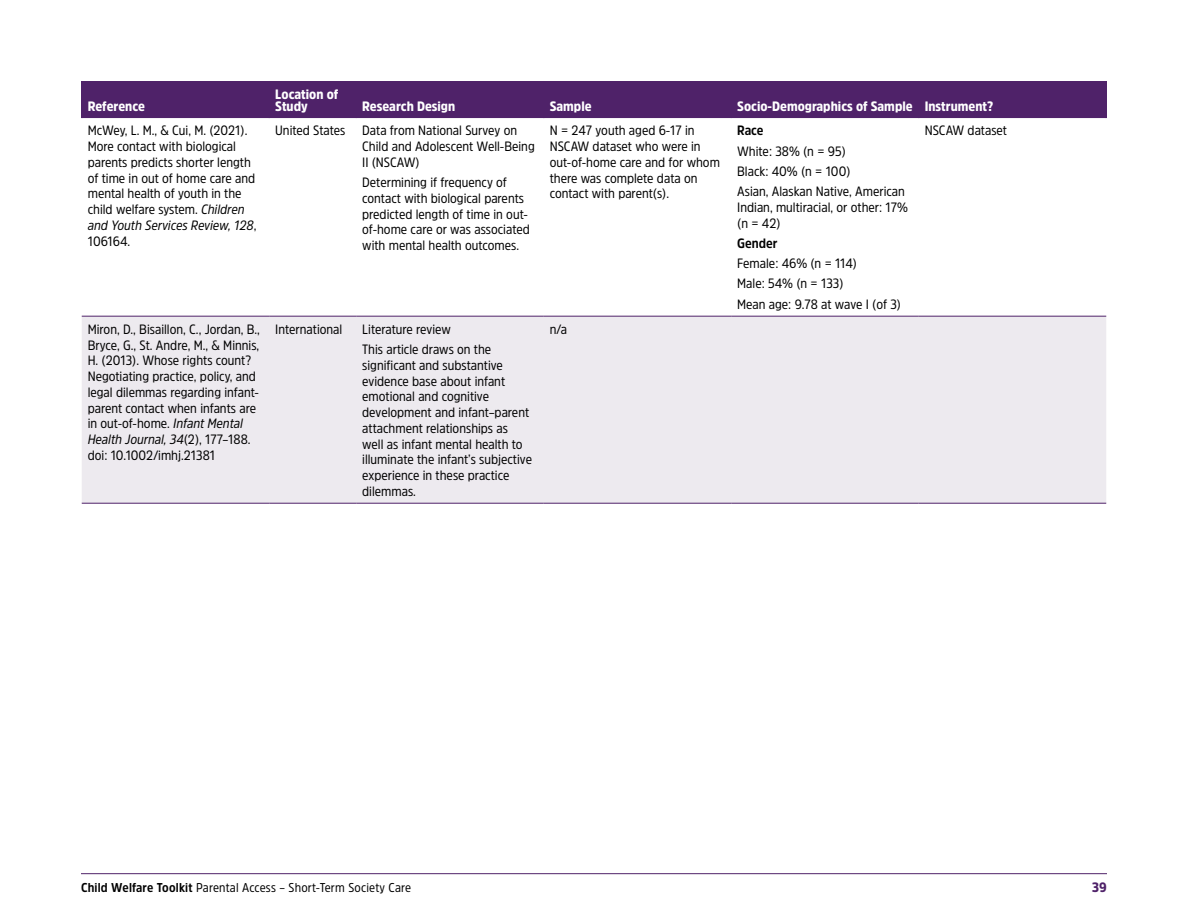
<style>
.page{position:relative;width:1188px;height:918px;background:#fff}
.page>*{position:absolute;margin:0;border:0;box-sizing:border-box;transform-origin:0 0}
.t1{font:13.5px/15.8px "Amsi Pro Narw";color:#000}
.t2{font:900 13.5px/12px "Amsi Pro Narw";color:#fff}
.t3{font:700 13.5px "Amsi Pro Narw";color:#000}
.t4{font:900 13.5px "Amsi Pro Narw";color:#4f2269}
.t5{font:12.75px "Amsi Pro Narw";letter-spacing:.015em;color:#000}
.s1{font-style:italic}
.s2{font-weight:700}
</style>
<div class="page">
<hr style="left:81px;top:873px;width:1026px;height:1px;background:#4f2269">
<div style="left:82px;top:81px;width:1024px;height:37px;background:#4f2269"></div>
<div style="left:82px;top:317px;width:1024px;height:186px;background:#edeaef"></div>
<hr style="left:268px;top:81px;width:2px;height:37px;background:#4f2269">
<hr style="left:543px;top:81px;width:1px;height:37px;background:#4f2269">
<hr style="left:918px;top:81px;width:2px;height:37px;background:#4f2269">
<hr style="left:356px;top:81px;width:1px;height:37px;background:#4f2269">
<hr style="left:731px;top:81px;width:1px;height:37px;background:#4f2269">
<hr style="left:82px;top:316px;width:187px;height:1px;background:#4f2269">
<hr style="left:269px;top:316px;width:87px;height:1px;background:#4f2269">
<hr style="left:356px;top:316px;width:188px;height:1px;background:#4f2269">
<hr style="left:544px;top:316px;width:187px;height:1px;background:#4f2269">
<hr style="left:731px;top:316px;width:188px;height:1px;background:#4f2269">
<hr style="left:919px;top:316px;width:187px;height:1px;background:#4f2269">
<hr style="left:82px;top:503px;width:187px;height:1px;background:#4f2269">
<hr style="left:269px;top:503px;width:87px;height:1px;background:#4f2269">
<hr style="left:356px;top:503px;width:188px;height:1px;background:#4f2269">
<hr style="left:544px;top:503px;width:187px;height:1px;background:#4f2269">
<hr style="left:731px;top:503px;width:188px;height:1px;background:#4f2269">
<hr style="left:919px;top:503px;width:187px;height:1px;background:#4f2269">
<hr style="left:81px;top:81px;width:1px;height:37px;background:#4f2269">
<hr style="left:1106px;top:81px;width:1px;height:37px;background:#4f2269">
<p class="t2" style="left:88px;top:99px;width:59px">Reference</p>
<p class="t2" style="left:275px;top:87px;width:65px">Location of<br>Study</p>
<p class="t2" style="left:362px;top:99px;width:95px">Research Design</p>
<p class="t2" style="left:550px;top:99px;width:43px">Sample</p>
<p class="t2" style="left:737px;top:99px;width:258px">Socio-Demographics of Sample Instrument?</p>
<p class="t1" style="left:88px;top:122px;width:170px">McWey, L. M., &amp; Cui, M. (2021).<br>More contact with biological parents predicts shorter length of time in out of home care and mental health of youth in the child welfare system. <span class="s1">Children and Youth Services Review, 128</span>,<br>106164.</p>
<p class="t1" style="left:362px;top:122px;width:174px;text-indent:-87px">United States Data from National Survey on<br>Child and Adolescent Well-Being<br>II (NSCAW)</p>
<p class="t1" style="left:362px;top:174px;width:169px">Determining if frequency of contact with biological parents predicted length of time in out&shy;of-home care or was associated with mental health outcomes.</p>
<p class="t1" style="left:88px;top:321px;width:174px">Miron, D., Bisaillon, C., Jordan, B.,<br>Bryce, G., St. Andre, M., &amp; Minnis,<br>H. (2013). Whose rights count?<br>Negotiating practice, policy, and legal dilemmas regarding infant&shy;parent contact when infants are in out-of-home. <span class="s1">Infant Mental<br>Health Journal, 34</span>(2), 177–188. doi: 10.1002/imhj.21381</p>
<p class="t1" style="left:275px;top:321px;width:69px">International</p>
<p class="t1" style="left:362px;top:319px;width:131px;line-height:20.2px">Literature review<br>This article draws on the</p>
<p class="t1" style="left:362px;top:357px;width:171px">significant and substantive evidence base about infant emotional and cognitive development and infant–parent attachment relationships as well as infant mental health to illuminate the infant’s subjective experience in these practice dilemmas.</p>
<p class="t1" style="left:550px;top:123px;width:172px">N = 247 youth aged 6-17 in<br>NSCAW dataset who were in out-of-home care and for whom there was complete data on contact with parent(s).</p>
<p class="t3" style="left:737px;top:121px;width:28px">Race</p>
<p class="t1" style="left:737px;top:141px;width:169px;line-height:20.2px">White: 38% (n = 95)<br>Black: 40% (n = 100)<br>Asian, Alaskan Native, American</p>
<p class="t1" style="left:737px;top:199px;width:172px">Indian, multiracial, or other: 17% (n = 42)</p>
<p class="t3" style="left:737px;top:234px;width:42px">Gender</p>
<p class="t1" style="left:737px;top:253px;width:165px;line-height:20.2px">Female: 46% (n = 114)<br>Male: 54% (n = 133)<br>Mean age: 9.78 at wave I (of 3)</p>
<p class="t1" style="left:550px;top:321px;width:19px">n/a</p>
<p class="t1" style="left:925px;top:123px;width:84px">NSCAW dataset</p>
<p class="t5" style="left:81px;top:879px;width:332px"><span class="s2">Child Welfare Toolkit</span> Parental Access – Short-Term Society Care</p>
<p class="t4" style="left:1092px;top:878px;width:16px">39</p>
</div>
